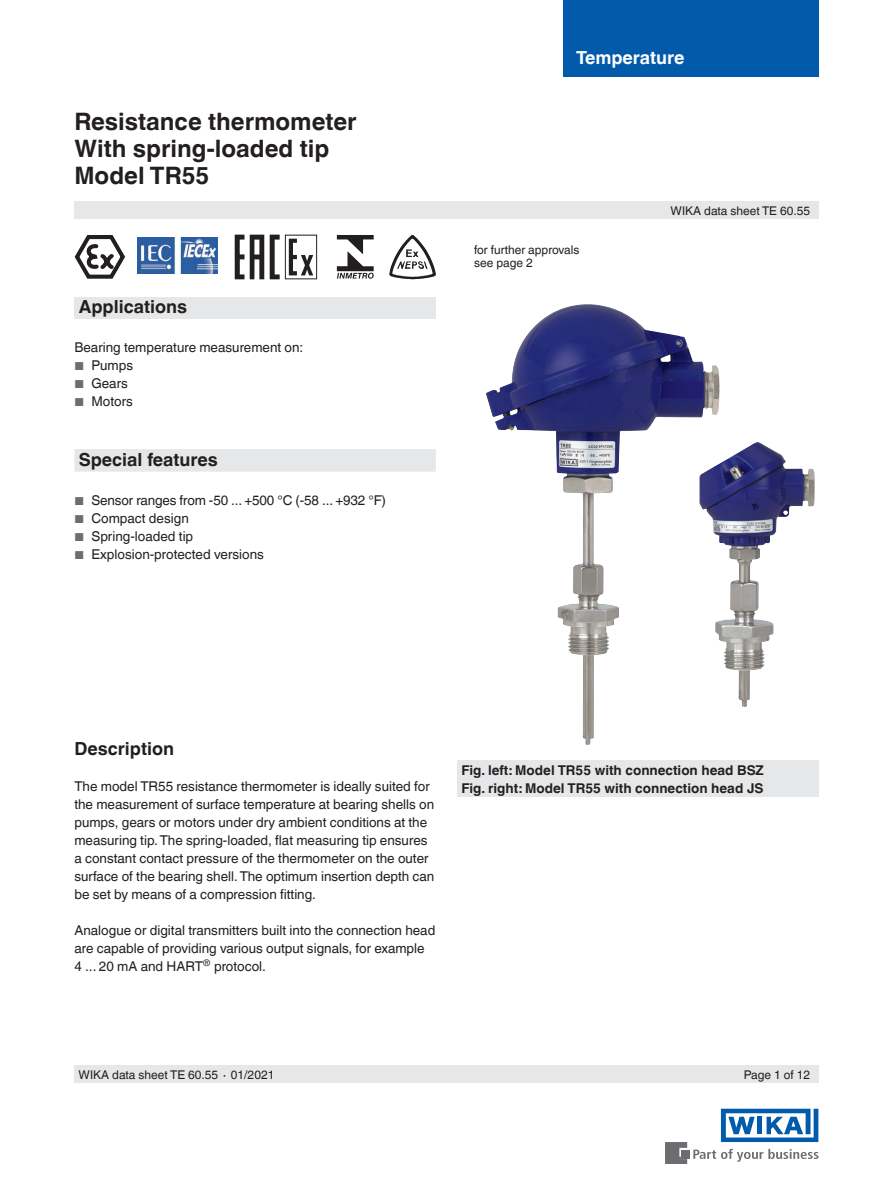
<style>
.page{position:relative;width:893px;height:1188px;background:#fff}
.page>*{position:absolute;margin:0;border:0;box-sizing:border-box;transform-origin:0 0}
.t1{font:700 24px/27px "Helvetica World";color:#231f20}
.t2{font:700 18px "Helvetica World";color:#231f20}
.t3{font:700 18px "Helvetica World";color:#fff}
.t4{font:13.5px/18px "Helvetica World";color:#231f20}
.t5{font:700 13.5px/18px "Helvetica World";color:#231f20}
.t6{font:12px/13.5px "Helvetica World";color:#231f20}
.s1{font-size:11.55px;color:#6c6d70}
</style>
<div class="page">
<div style="left:74px;top:297px;width:362px;height:22px;background:#e6e7e9"></div>
<div style="left:74px;top:202px;width:745px;height:17px;background:#e6e7e9"></div>
<div style="left:74px;top:1066px;width:745px;height:17px;background:#e6e7e9"></div>
<svg style="left:693px;top:1149px;width:126px;height:13px"></svg>
<div style="left:682px;top:1150px;width:8px;height:8px;background:#6c6d70"></div>
<svg style="left:665px;top:1142px;width:22px;height:22px"></svg>
<svg style="left:721px;top:1109px;width:97px;height:33px"></svg>
<div style="left:563px;top:0;width:256px;height:77px;background:#015aaa"></div>
<img style="left:486px;top:304px;width:234px;height:441px">
<img style="left:699px;top:442px;width:116px;height:265px">
<div style="left:457px;top:761px;width:361px;height:36px;background:#e6e7e9"></div>
<div style="left:74px;top:449px;width:362px;height:23px;background:#e6e7e9"></div>
<svg style="left:74px;top:235px;width:51px;height:44px"></svg>
<svg style="left:337px;top:235px;width:37px;height:44px"></svg>
<svg style="left:235px;top:235px;width:29px;height:44px"></svg>
<svg style="left:270px;top:235px;width:47px;height:44px"></svg>
<img style="left:394px;top:235px;width:18px;height:24px">
<img style="left:138px;top:238px;width:79px;height:36px">
<h1 class="t1" style="left:74px;top:108px;width:284px">Resistance thermometer<br>With spring-loaded tip<br>Model TR55</h1>
<h2 class="t2" style="left:79px;top:297px;width:110px">Applications</h2>
<p class="t4" style="left:74px;top:339px;width:230px">Bearing temperature measurement on:</p>
<p class="t4" style="left:74px;top:357px;width:60px"><span class="s1">■</span> Pumps</p>
<p class="t4" style="left:74px;top:375px;width:55px"><span class="s1">■</span> Gears</p>
<p class="t4" style="left:74px;top:393px;width:60px"><span class="s1">■</span> Motors</p>
<h2 class="t2" style="left:79px;top:450px;width:141px">Special features</h2>
<p class="t4" style="left:74px;top:492px;width:313px"><span class="s1">■</span> Sensor ranges from -50 ... +500 °C (-58 ... +932 °F)</p>
<p class="t4" style="left:74px;top:510px;width:116px"><span class="s1">■</span> Compact design</p>
<p class="t4" style="left:74px;top:528px;width:120px"><span class="s1">■</span> Spring-loaded tip</p>
<p class="t4" style="left:74px;top:546px;width:191px"><span class="s1">■</span> Explosion-protected versions</p>
<h2 class="t3" style="left:576px;top:47px;width:110px">Temperature</h2>
<p class="t6" style="left:474px;top:243px;width:107px">for further approvals see page 2</p>
<p class="t6" style="left:671px;top:204px;width:141px">WIKA data sheet TE 60.55</p>
<h2 class="t2" style="left:74px;top:738px;width:101px">Description</h2>
<p class="t4" style="left:74px;top:777px;width:361px">The model TR55 resistance thermometer is ideally suited for the measurement of surface temperature at bearing shells on pumps, gears or motors under dry ambient conditions at the measuring tip. The spring-loaded, flat measuring tip ensures a constant contact pressure of the thermometer on the outer surface of the bearing shell. The optimum insertion depth can be set by means of a compression fitting.</p>
<p class="t4" style="left:74px;top:921px;width:362px">Analogue or digital transmitters built into the connection head are capable of providing various output signals, for example<br>4 ... 20 mA and HART<sup>®</sup> protocol.</p>
<p class="t5" style="left:461px;top:761px;width:304px">Fig. left: Model TR55 with connection head BSZ<br>Fig. right: Model TR55 with connection head JS</p>
<p class="t6" style="left:79px;top:1068px;width:197px">WIKA data sheet TE 60.55 ∙ 01/2021</p>
<p class="t6" style="left:744px;top:1068px;width:68px">Page 1 of 12</p>
</div>
